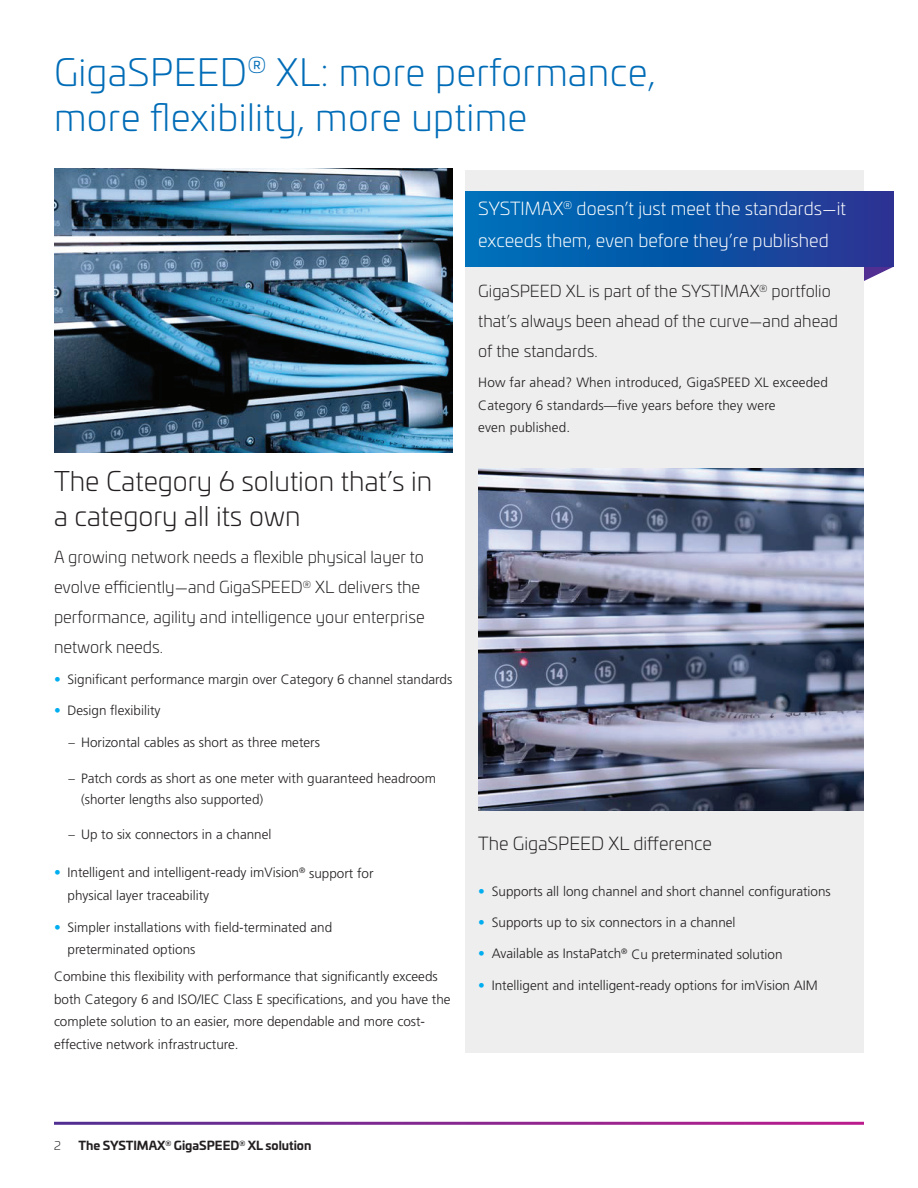
<style>
.page{position:relative;width:918px;height:1188px;background:#fff}
.page>*{position:absolute;margin:0;border:0;box-sizing:border-box;transform-origin:0 0}
.t1{font:300 37.5px/45px "Univia Pro";letter-spacing:.01em;color:#006cb7}
.t2{font:300 27px/36px "Univia Pro";color:#231f20}
.t3{font:300 18px/31.5px "Univia Pro";color:#fff}
.t4{font:300 18px "Univia Pro";color:#231f20}
.t5{font:300 16.5px/30px "Univia Pro";color:#231f20}
.t6{font:300 13.5px/22.5px "Frutiger LT Pro";color:#231f20}
.t7{font:700 12px "Univia Pro";color:#231f20}
.t8{font:300 12px "Univia Pro";color:#231f20}
.s1{color:#00aeef}
.s2{font-family:"Univia Pro"}
</style>
<div class="page">
<svg style="left:864px;top:267px;width:29px;height:14px"></svg>
<img style="left:54px;top:168px;width:398px;height:285px">
<div style="left:466px;top:170px;width:398px;height:883px;background:#eeeeef"></div>
<div style="left:466px;top:191px;width:428px;height:76px;background:linear-gradient(to right,#0073bb,#263391)"></div>
<img style="left:478px;top:468px;width:386px;height:342px">
<h1 class="t1" style="left:54px;top:48px;width:603px">GigaSPEED<sup>®</sup> XL: more performance, more flexibility, more uptime</h1>
<h2 class="t2" style="left:54px;top:461px;width:380px">The Category 6 solution that’s in a category all its own</h2>
<p class="t5" style="left:54px;top:541px;width:372px">A growing network needs a flexible physical layer to evolve efficiently—and GigaSPEED<sup>®</sup> XL delivers the performance, agility and intelligence your enterprise network needs.</p>
<p class="t6" style="left:54px;top:668px;width:400px"><span class="s1">•</span> Significant performance margin over Category 6 channel standards</p>
<p class="t6" style="left:54px;top:700px;width:108px"><span class="s1">•</span> Design flexibility</p>
<p class="t6" style="left:68px;top:731px;width:254px"><span class="s2">–</span> Horizontal cables as short as three meters</p>
<p class="t6" style="left:81px;top:768px;width:357px;line-height:21px;text-indent:-14px"><span class="s2">–</span> Patch cords as short as one meter with guaranteed headroom (shorter lengths also supported)</p>
<p class="t6" style="left:68px;top:824px;width:206px"><span class="s2">–</span> Up to six connectors in a channel</p>
<p class="t6" style="left:68px;top:862px;width:308px;text-indent:-14px"><span class="s1">•</span> Intelligent and intelligent-ready imVision<sup>®</sup> support for physical layer traceability</p>
<p class="t6" style="left:68px;top:916px;width:266px;text-indent:-14px"><span class="s1">•</span> Simpler installations with field-terminated and preterminated options</p>
<p class="t6" style="left:54px;top:965px;width:398px">Combine this flexibility with performance that significantly exceeds both Category 6 and ISO/IEC Class E specifications, and you have the complete solution to an easier, more dependable and more cost&shy;effective network infrastructure.</p>
<h3 class="t3" style="left:478px;top:192px;width:369px">SYSTIMAX<sup>®</sup> doesn’t just meet the standards—it exceeds them, even before they’re published</h3>
<p class="t5" style="left:478px;top:275px;width:361px">GigaSPEED XL is part of the SYSTIMAX<sup>®</sup> portfolio that’s always been ahead of the curve—and ahead of the standards.</p>
<p class="t6" style="left:478px;top:371px;width:351px">How far ahead? When introduced, GigaSPEED XL exceeded<br>Category 6 standards—five years before they were<br>even published.</p>
<h3 class="t4" style="left:478px;top:831px;width:235px">The GigaSPEED XL difference</h3>
<p class="t6" style="left:478px;top:880px;width:354px"><span class="s1">•</span> Supports all long channel and short channel configurations</p>
<p class="t6" style="left:478px;top:911px;width:259px"><span class="s1">•</span> Supports up to six connectors in a channel</p>
<p class="t6" style="left:478px;top:943px;width:306px"><span class="s1">•</span> Available as InstaPatch<sup>®</sup> Cu preterminated solution</p>
<p class="t6" style="left:478px;top:974px;width:341px"><span class="s1">•</span> Intelligent and intelligent-ready options for imVision AIM</p>
<p class="t8" style="left:54px;top:1138px;width:8px">2</p>
<p class="t7" style="left:78px;top:1136px;width:235px">The SYSTIMAX<sup>®</sup> GigaSPEED<sup>®</sup> XL solution</p>
</div>
